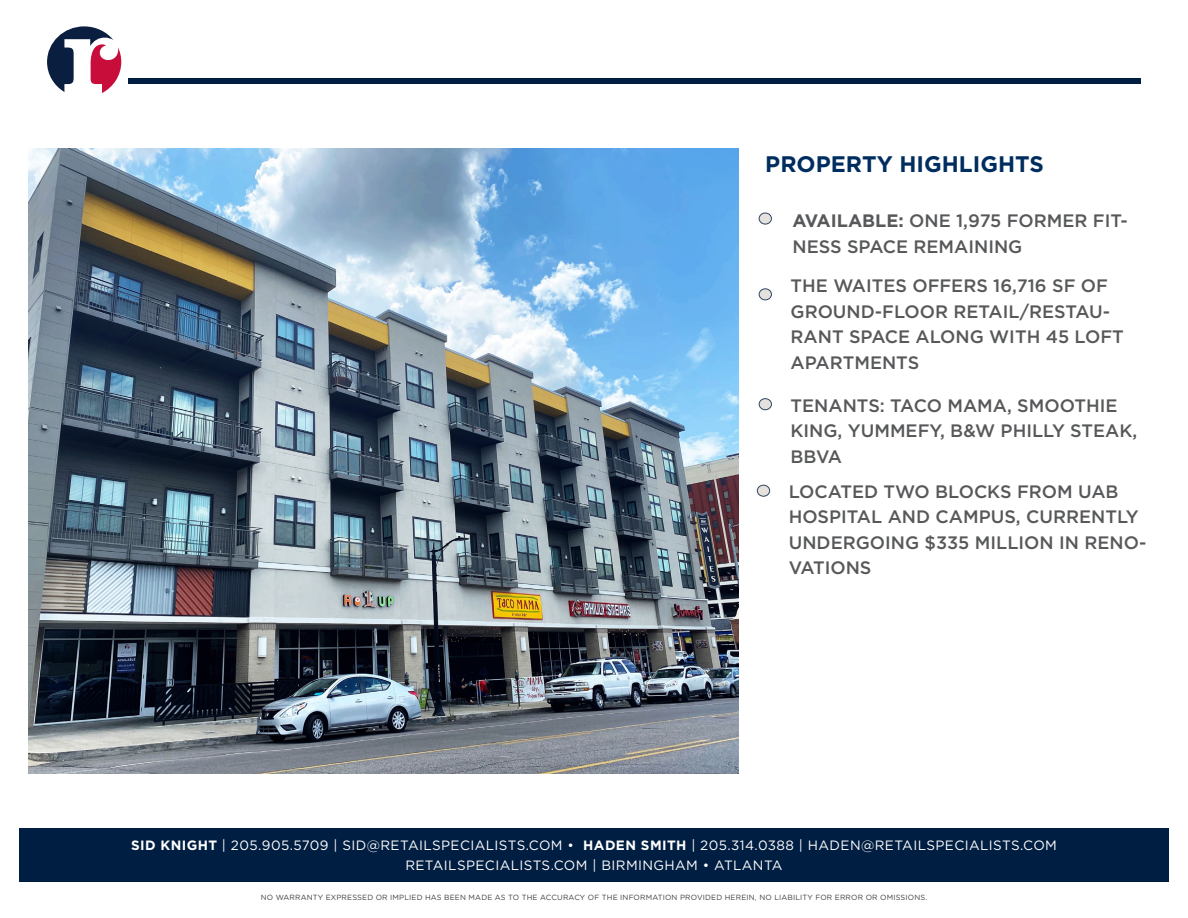
<style>
.page{position:relative;width:1188px;height:918px;background:#fff}
.page>*{position:absolute;margin:0;border:0;box-sizing:border-box;transform-origin:0 0}
.t1{font:700 22.5px "Gotham";color:#002d60}
.t2{font:500 18px/25.5px "Gotham";color:#57585a}
.t3{font:13.5px "Gotham";letter-spacing:.03em;color:#fff}
.t4{font:7.5px "Gotham Rounded";letter-spacing:.02em;color:#3e3e3f}
.s1{font-weight:700}
</style>
<div class="page">
<div style="left:19px;top:828px;width:1150px;height:54px;background:#001e41"></div>
<div style="left:128px;top:78px;width:1013px;height:6px;background:#001e41"></div>
<svg style="left:47px;top:26px;width:74px;height:67px"></svg>
<div style="left:759px;top:289px;width:12px;height:11px;background:#e5e2dd;border-radius:50%"></div>
<div style="left:759px;top:289px;width:13px;height:11px;border:1px solid #314463;border-radius:50%"></div>
<div style="left:759px;top:399px;width:12px;height:11px;background:#e5e2dd;border-radius:50%"></div>
<div style="left:759px;top:398px;width:13px;height:12px;border:1px solid #314463;border-radius:50%"></div>
<img style="left:29px;top:148px;width:710px;height:626px">
<div style="left:759px;top:213px;width:12px;height:11px;background:#e5e2dd;border-radius:50%"></div>
<div style="left:759px;top:213px;width:13px;height:11px;border:1px solid #314463;border-radius:50%"></div>
<div style="left:757px;top:485px;width:13px;height:11px;background:#e5e2dd;border-radius:50%"></div>
<div style="left:757px;top:485px;width:13px;height:12px;border:1px solid #314463;border-radius:50%"></div>
<p class="t1" style="left:765px;top:150px;width:280px">PROPERTY HIGHLIGHTS</p>
<p class="t2" style="left:793px;top:208px;width:337px"><span class="s1">AVAILABLE:</span> ONE 1,975 FORMER FIT-<br>NESS SPACE REMAINING</p>
<p class="t2" style="left:791px;top:273px;width:335px">THE WAITES OFFERS 16,716 SF OF<br>GROUND-FLOOR RETAIL/RESTAU-<br>RANT SPACE ALONG WITH 45 LOFT<br>APARTMENTS</p>
<p class="t2" style="left:791px;top:392px;width:348px">TENANTS: TACO MAMA, SMOOTHIE<br>KING, YUMMEFY, B&amp;W PHILLY STEAK,<br>BBVA</p>
<p class="t2" style="left:789px;top:479px;width:359px">LOCATED TWO BLOCKS FROM UAB<br>HOSPITAL AND CAMPUS, CURRENTLY<br>UNDERGOING $335 MILLION IN RENO-<br>VATIONS</p>
<p class="t3" style="left:131px;top:837px;width:927px"><span class="s1">SID KNIGHT</span> | 205.905.5709 | SID@RETAILSPECIALISTS.COM • <span class="s1">HADEN SMITH</span> | 205.314.0388 | HADEN@RETAILSPECIALISTS.COM</p>
<p class="t3" style="left:405px;top:856px;width:379px">RETAILSPECIALISTS.COM | BIRMINGHAM • ATLANTA</p>
<p class="t4" style="left:261px;top:892px;width:668px">NO WARRANTY EXPRESSED OR IMPLIED HAS BEEN MADE AS TO THE ACCURACY OF THE INFORMATION PROVIDED HEREIN, NO LIABILITY FOR ERROR OR OMISSIONS.</p>
</div>
